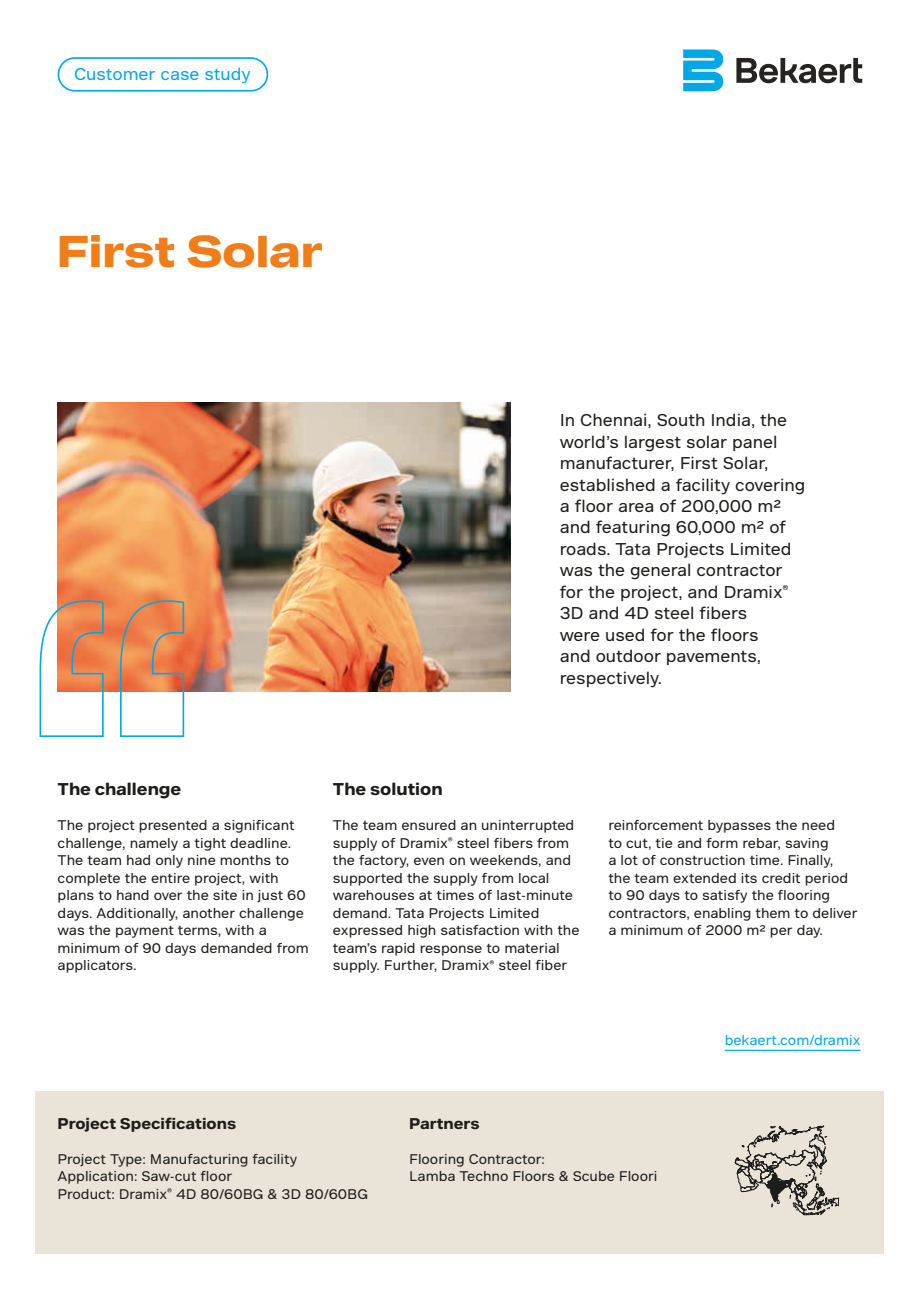
<style>
.page{position:relative;width:919px;height:1289px;background:#fff}
.page>*{position:absolute;margin:0;border:0;box-sizing:border-box;transform-origin:0 0}
.t1{font:700 43.05px "Bekaert Headline";color:#f07d18}
.t2{font:16.5px/21.5px "Bekaert Text";color:#1d1d1b}
.t3{font:700 16.5px "Bekaert Text";color:#1d1d1b}
.t4{font:16.5px "Bekaert Text";color:#00a8e7}
.t5{font:700 15px "Bekaert Text";color:#1d1d1b}
.t6{font:13.5px/17.5px "Bekaert Text";color:#1d1d1b}
.t7{font:13.5px "Bekaert Text";color:#00a8e7}
</style>
<div class="page">
<div style="left:58px;top:57px;width:210px;height:35px;border:2px solid #00a8e7;border-radius:16px"></div>
<hr style="left:724px;top:1049px;width:136px;height:1px;background:#00a8e7">
<img style="left:58px;top:402px;width:452px;height:289px">
<svg style="left:39px;top:595px;width:146px;height:142px"></svg>
<svg style="left:736px;top:58px;width:126px;height:25px"></svg>
<svg style="left:683px;top:49px;width:40px;height:42px;background:#34b9ec"></svg>
<div style="left:35px;top:1091px;width:848px;height:162px;background:#eae4d8"></div>
<svg style="left:735px;top:1125px;width:103px;height:89px"></svg>
<p class="t4" style="left:74px;top:64px;width:178px">Customer case study</p>
<h1 class="t1" style="left:57px;top:223px;width:267px">First Solar</h1>
<p class="t2" style="left:559px;top:409px;width:247px">In Chennai, South India, the world’s largest solar panel manufacturer, First Solar, established a facility covering a floor area of 200,000 m² and featuring 60,000 m² of roads. Tata Projects Limited was the general contractor for the project, and Dramix<sup>®<br></sup>3D and 4D steel fibers<br>were used for the floors<br>and outdoor pavements, respectively.</p>
<p class="t3" style="left:58px;top:778px;width:125px">The challenge</p>
<p class="t6" style="left:58px;top:816px;width:253px">The project presented a significant challenge, namely a tight deadline.<br>The team had only nine months to complete the entire project, with plans to hand over the site in just 60 days. Additionally, another challenge was the payment terms, with a minimum of 90 days demanded from applicators.</p>
<p class="t3" style="left:333px;top:778px;width:111px">The solution</p>
<p class="t6" style="left:333px;top:816px;width:248px">The team ensured an uninterrupted supply of Dramix<sup>®</sup> steel fibers from the factory, even on weekends, and supported the supply from local warehouses at times of last-minute demand. Tata Projects Limited expressed high satisfaction with the team’s rapid response to material supply. Further, Dramix<sup>®</sup> steel fiber</p>
<p class="t6" style="left:608px;top:816px;width:250px">reinforcement bypasses the need<br>to cut, tie and form rebar, saving<br>a lot of construction time. Finally, the team extended its credit period to 90 days to satisfy the flooring contractors, enabling them to deliver a minimum of 2000 m² per day.</p>
<p class="t7" style="left:724px;top:1032px;width:137px">bekaert.com/dramix</p>
<p class="t5" style="left:58px;top:1113px;width:180px">Project Specifications</p>
<p class="t6" style="left:58px;top:1149px;width:312px">Project Type: Manufacturing facility<br>Application: Saw-cut floor<br>Product: Dramix<sup>®</sup> 4D 80/60BG &amp; 3D 80/60BG</p>
<p class="t5" style="left:409px;top:1113px;width:72px">Partners</p>
<p class="t6" style="left:409px;top:1149px;width:249px">Flooring Contractor:<br>Lamba Techno Floors &amp; Scube Floori</p>
</div>
